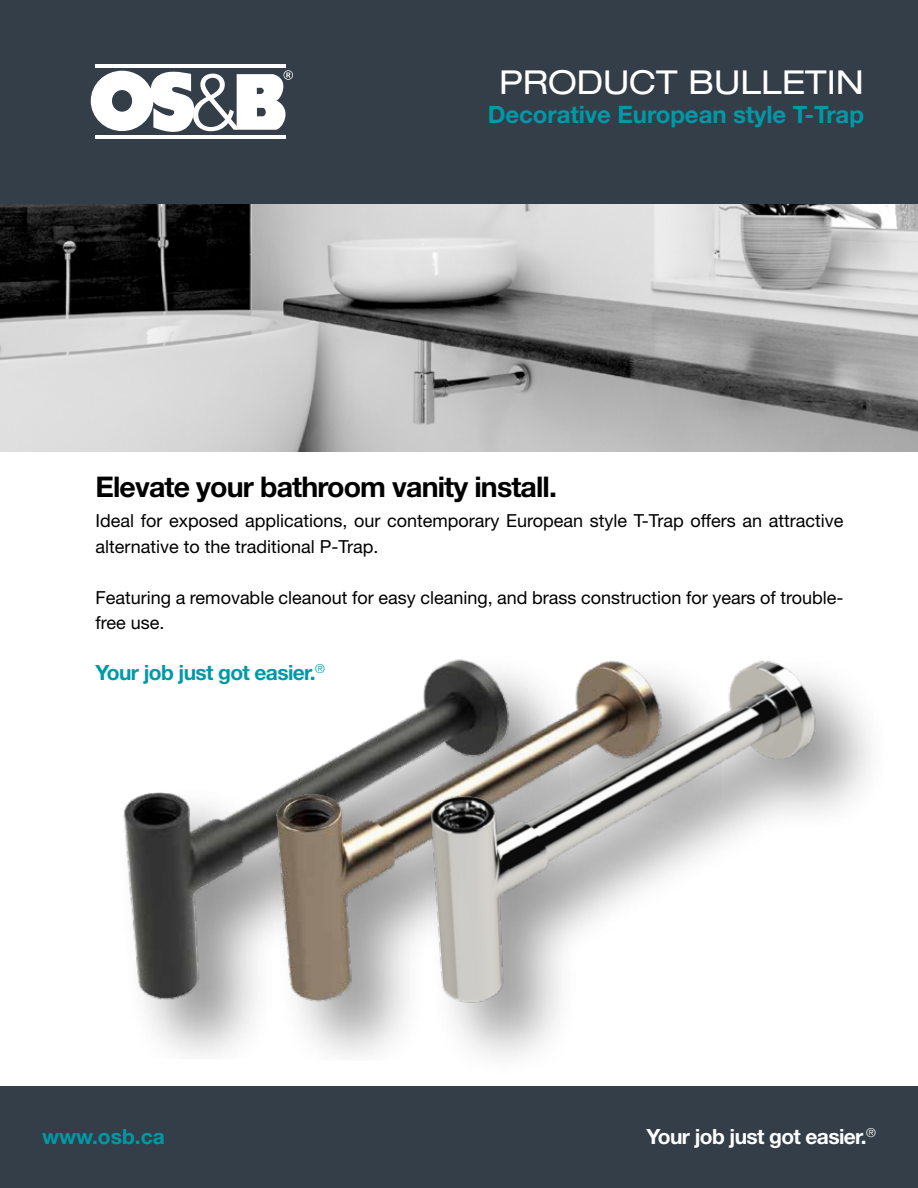
<style>
.page{position:relative;width:918px;height:1188px;background:#fff}
.page>*{position:absolute;margin:0;border:0;box-sizing:border-box;transform-origin:0 0}
.t1{font:expanded 33px "Helvetica Neue LT Std";color:#fff}
.t2{font:700 28.5px "Helvetica Neue LT Std";letter-spacing:-.03em;color:#000}
.t3{font:700 24px "Helvetica Neue LT Std";letter-spacing:-.005em;color:#0099a8}
.t4{font:700 21px "Helvetica Neue LT Std";letter-spacing:-.03em;color:#0099a8}
.t5{font:700 21px "Helvetica Neue LT Std";letter-spacing:-.03em;color:#fff}
.t6{font:18px/25.5px "Helvetica Neue LT Std";color:#000}
</style>
<div class="page">
<div style="left:0;top:0;width:918px;height:204px;background:#343e48"></div>
<div style="left:0;top:1086px;width:918px;height:102px;background:#343e48"></div>
<img style="left:123px;top:792px;width:96px;height:263px">
<hr style="left:96px;top:64px;width:190px;height:4px;background:#fff">
<svg style="left:91px;top:70px;width:202px;height:69px"></svg>
<img style="left:219px;top:766px;width:101px;height:287px">
<img style="left:320px;top:659px;width:551px;height:397px">
<img style="left:0;top:204px;width:918px;height:247px">
<h1 class="t1" style="left:499px;top:62px;width:366px">PRODUCT BULLETIN</h1>
<h3 class="t3" style="left:488px;top:99px;width:378px">Decorative European style T-Trap</h3>
<h2 class="t2" style="left:95px;top:469px;width:463px">Elevate your bathroom vanity install.</h2>
<p class="t6" style="left:95px;top:508px;width:749px">Ideal for exposed applications, our contemporary European style T-Trap offers an attractive alternative to the traditional P-Trap.</p>
<p class="t6" style="left:95px;top:584px;width:750px">Featuring a removable cleanout for easy cleaning, and brass construction for years of trouble&shy;free use.</p>
<p class="t4" style="left:95px;top:660px;width:231px">Your job just got easier.<sup>®</sup></p>
<p class="t4" style="left:42px;top:1123px;width:124px">www.osb.ca</p>
<p class="t5" style="left:647px;top:1123px;width:231px">Your job just got easier.<sup>®</sup></p>
</div>
